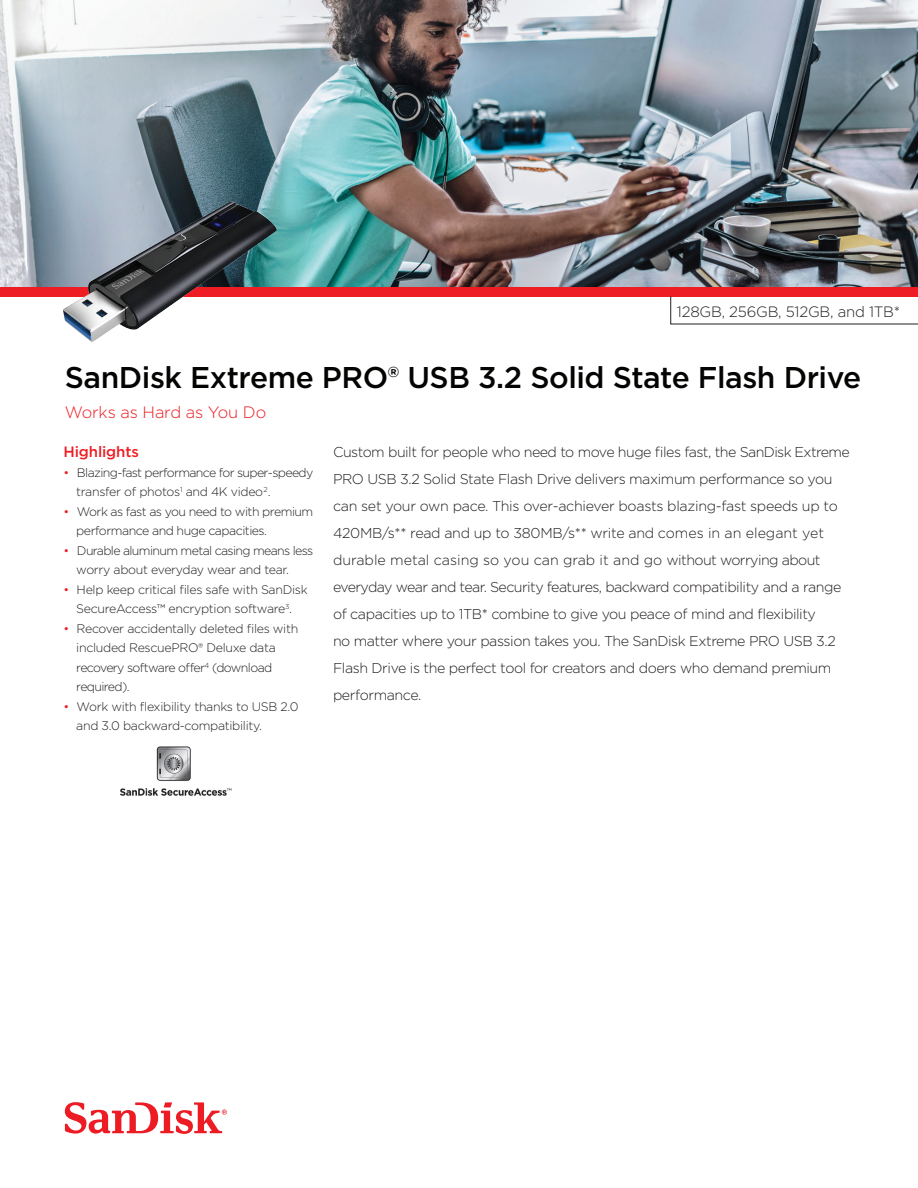
<style>
.page{position:relative;width:918px;height:1188px;background:#fff}
.page>*{position:absolute;margin:0;border:0;box-sizing:border-box;transform-origin:0 0}
.Front_Title_Name{font:500 30px "Gotham";letter-spacing:-.015em;color:#040503}
.Front_Subhead_title{font:300 16.5px "Gotham";letter-spacing:-.01em;color:#ee1d23}
.Mouse_copy_-_copyrig{font:300 15px "Gotham";letter-spacing:-.015em;color:#231f20}
.Front_Sidebar_headli{font:500 15px "Gotham";letter-spacing:-.01em;color:#ee1d23}
.Body-text_run{font:300 14.25px/27px "Gotham";letter-spacing:-.03em;color:#231f20}
.t1{font:300 12.3px/19.5px "Gotham";letter-spacing:-.04em;color:#231f20;text-align:right}
.t2{font:300 12.3px "Gotham";color:#ee1d23}
.t3{font:300 7.2px "Gotham";color:#231f20}
.s1{font-size:12.3px}
</style>
<div class="page">
<svg style="left:65px;top:1102px;width:162px;height:32px"></svg>
<img style="left:0;top:0;width:918px;height:287px">
<div style="left:0;top:287px;width:918px;height:9px;background:#ee1d23"></div>
<svg style="left:670px;top:296px;width:248px;height:28px"></svg>
<img style="left:120px;top:746px;width:112px;height:50px">
<img style="left:64px;top:195px;width:214px;height:147px">
<p class="Mouse_copy_-_copyrig" style="left:677px;top:302px;width:225px">128GB, 256GB, 512GB, and 1TB*</p>
<p class="Front_Title_Name" style="left:65px;top:358px;width:798px">SanDisk Extreme PRO® USB 3.2 Solid State Flash Drive</p>
<p class="Front_Subhead_title" style="left:65px;top:402px;width:203px">Works as Hard as You Do</p>
<p class="Body-text_run" style="left:333px;top:438px;width:518px">Custom built for people who need to move huge files fast, the SanDisk Extreme PRO USB 3.2 Solid State Flash Drive delivers maximum performance so you can set your own pace. This over-achiever boasts blazing-fast speeds up to 420MB s/ ** read and up to 380MB s/ ** write and comes in an elegant yet durable metal casing so you can grab it and go without worrying about everyday wear and tear. Security features, backward compatibility and a range of capacities up to 1TB* combine to give you peace of mind and flexibility<br>no matter where your passion takes you. The SanDisk Extreme PRO USB 3.2<br>Flash Drive is the perfect tool for creators and doers who demand premium performance.</p>
<p class="Front_Sidebar_headli" style="left:64px;top:442px;width:77px">Highlights</p>
<p class="t1" style="left:77px;top:463px;width:238px">Blazing-fast performance for super-speedy</p>
<p class="t2" style="left:64px;top:465px;width:7px">•</p>
<p class="t3" style="left:264px;top:485px;width:6px">2</p>
<p class="t1" style="left:77px;top:502px;width:238px">Work as fast as you need to with premium</p>
<p class="t3" style="left:180px;top:485px;width:4px">1</p>
<p class="t1" style="left:76px;top:482px;width:196px">transfer of photos and 4K video .</p>
<p class="t2" style="left:64px;top:504px;width:7px">•</p>
<p class="t1" style="left:76px;top:521px;width:192px">performance and huge capacities.</p>
<p class="t1" style="left:77px;top:541px;width:238px">Durable aluminum metal casing means less</p>
<p class="t2" style="left:64px;top:543px;width:7px">•</p>
<p class="t1" style="left:76px;top:560px;width:214px">worry about everyday wear and tear.</p>
<p class="t1" style="left:77px;top:580px;width:232px">Help keep critical files safe with SanDisk</p>
<p class="t2" style="left:64px;top:582px;width:7px">•</p>
<p class="t3" style="left:285px;top:602px;width:9px">3<span class="s1">.</span></p>
<p class="t1" style="left:76px;top:599px;width:211px">SecureAccess™ encryption software</p>
<p class="t1" style="left:77px;top:619px;width:223px">Recover accidentally deleted files with</p>
<p class="t2" style="left:64px;top:621px;width:7px">•</p>
<p class="t1" style="left:76px;top:638px;width:201px">included RescuePRO® Deluxe data (download</p>
<p class="t3" style="left:205px;top:661px;width:6px">4</p>
<p class="t1" style="left:76px;top:658px;width:130px;text-align:left">recovery software offer required .(</p>
<p class="t1" style="left:77px;top:697px;width:223px">Work with flexibility thanks to USB 2.0</p>
<p class="t2" style="left:64px;top:699px;width:7px">•</p>
<p class="t1" style="left:76px;top:716px;width:187px">and 3.0 backward-compatibility.</p>
</div>
